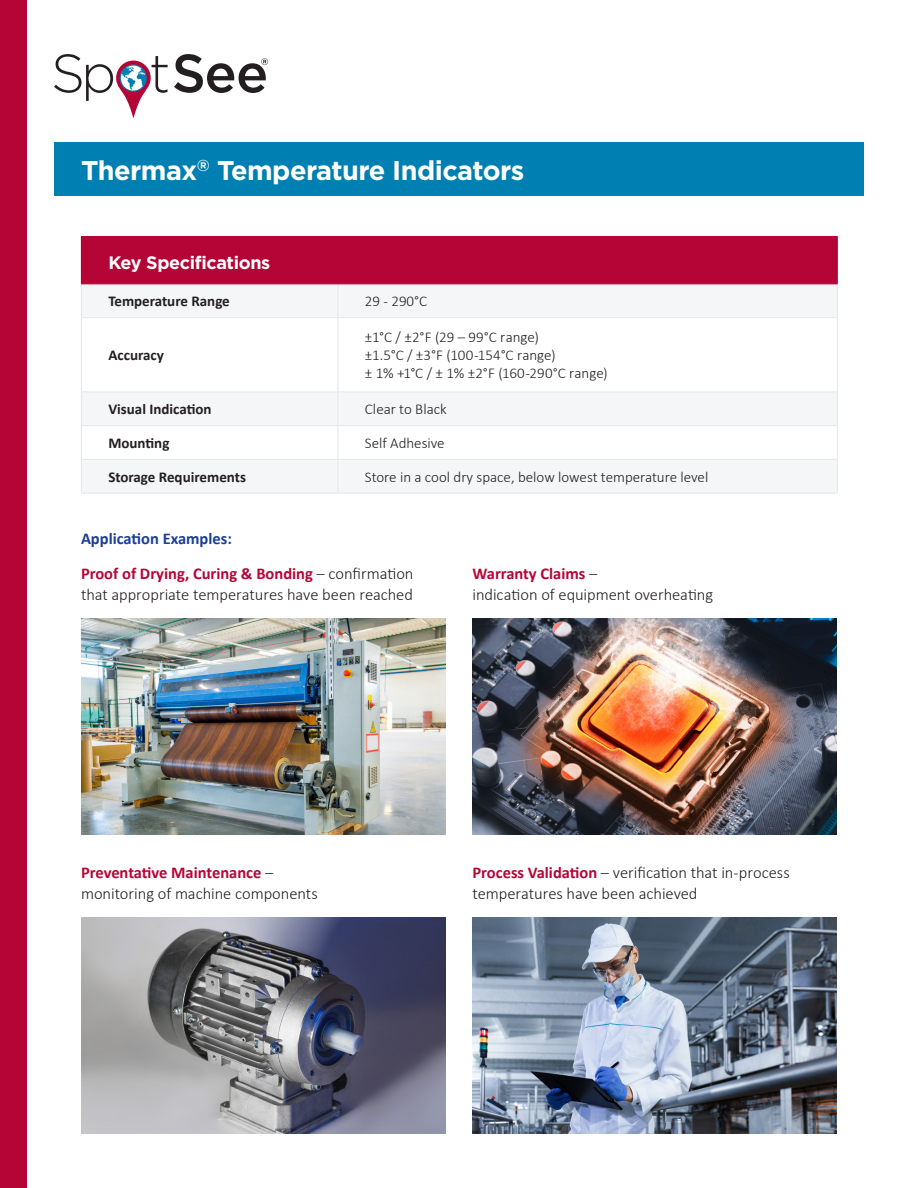
<style>
.page{position:relative;width:918px;height:1188px;background:#fff}
.page>*{position:absolute;margin:0;border:0;box-sizing:border-box;transform-origin:0 0}
.t1{font:700 27px "Gotham";letter-spacing:-.02em;color:#fff}
.t2{font:700 18px "Gotham";letter-spacing:-.02em;color:#fff}
.t3{font:300 16.5px/21px "Calibri";letter-spacing:-.005em;color:#231f20}
.t4{font:700 16.5px "Calibri";color:#b50536}
.t5{font:700 16.5px "Calibri";color:#1b3f94}
.t6{font:300 15px "Calibri";color:#231f20}
.t7{font:700 15px "Calibri";color:#231f20}
.s1{font-weight:700;color:#b50536}
.s2{font-weight:300;color:#231f20}
</style>
<div class="page">
<img style="left:81px;top:619px;width:365px;height:216px">
<img style="left:81px;top:918px;width:365px;height:216px">
<div style="left:81px;top:237px;width:756px;height:47px;background:#b50536"></div>
<div style="left:82px;top:285px;width:755px;height:208px;background:#f5f6f8"></div>
<svg style="left:82px;top:318px;width:755px;height:141px"></svg>
<hr style="left:81px;top:284px;width:1px;height:33px;background:#e6e7e9">
<hr style="left:338px;top:284px;width:1px;height:33px;background:#e6e7e9">
<hr style="left:837px;top:284px;width:1px;height:33px;background:#e6e7e9">
<hr style="left:81px;top:317px;width:257px;height:1px;background:#e6e7e9">
<hr style="left:81px;top:318px;width:1px;height:74px;background:#e6e7e9">
<hr style="left:338px;top:317px;width:500px;height:1px;background:#e6e7e9">
<hr style="left:338px;top:318px;width:1px;height:74px;background:#e6e7e9">
<hr style="left:837px;top:318px;width:1px;height:74px;background:#e6e7e9">
<hr style="left:81px;top:392px;width:257px;height:1px;background:#e6e7e9">
<hr style="left:81px;top:392px;width:1px;height:33px;background:#e6e7e9">
<hr style="left:338px;top:392px;width:500px;height:1px;background:#e6e7e9">
<hr style="left:338px;top:392px;width:1px;height:33px;background:#e6e7e9">
<hr style="left:837px;top:392px;width:1px;height:33px;background:#e6e7e9">
<hr style="left:81px;top:425px;width:257px;height:1px;background:#e6e7e9">
<hr style="left:81px;top:426px;width:1px;height:33px;background:#e6e7e9">
<hr style="left:338px;top:425px;width:500px;height:1px;background:#e6e7e9">
<hr style="left:338px;top:426px;width:1px;height:33px;background:#e6e7e9">
<hr style="left:837px;top:426px;width:1px;height:33px;background:#e6e7e9">
<hr style="left:81px;top:459px;width:257px;height:1px;background:#e6e7e9">
<hr style="left:81px;top:460px;width:1px;height:33px;background:#e6e7e9">
<hr style="left:338px;top:459px;width:500px;height:1px;background:#e6e7e9">
<hr style="left:338px;top:460px;width:1px;height:33px;background:#e6e7e9">
<hr style="left:837px;top:460px;width:1px;height:33px;background:#e6e7e9">
<hr style="left:81px;top:493px;width:257px;height:1px;background:#e6e7e9">
<hr style="left:338px;top:493px;width:500px;height:1px;background:#e6e7e9">
<hr style="left:81px;top:236px;width:257px;height:1px;background:#b50536">
<hr style="left:338px;top:236px;width:500px;height:1px;background:#b50536">
<hr style="left:81px;top:284px;width:257px;height:1px;background:#b50536">
<hr style="left:837px;top:237px;width:1px;height:47px;background:#b50536">
<hr style="left:338px;top:284px;width:500px;height:1px;background:#b50536">
<svg style="left:54px;top:54px;width:114px;height:65px"></svg>
<svg style="left:174px;top:54px;width:94px;height:39px"></svg>
<div style="left:54px;top:142px;width:810px;height:54px;background:#007fb2"></div>
<div style="left:0;top:0;width:27px;height:1188px;background:#b50536"></div>
<img style="left:472px;top:619px;width:365px;height:216px">
<img style="left:472px;top:918px;width:365px;height:216px">
<p class="t1" style="left:81px;top:155px;width:445px">Thermax<sup>®</sup> Temperature Indicators</p>
<p class="t2" style="left:108px;top:252px;width:163px">Key Specifications</p>
<p class="t7" style="left:108px;top:292px;width:123px">Temperature Range</p>
<p class="t6" style="left:365px;top:292px;width:64px">29 - 290°C</p>
<p class="t7" style="left:108px;top:346px;width:57px">Accuracy</p>
<p class="t6" style="left:365px;top:328px;width:176px">±1°C / ±2°F (29 – 99°C range)</p>
<p class="t6" style="left:365px;top:346px;width:192px">±1.5°C / ±3°F (100-154°C range)</p>
<p class="t6" style="left:365px;top:364px;width:244px">± 1% +1°C / ± 1% ±2°F (160-290°C range)</p>
<p class="t7" style="left:108px;top:400px;width:105px">Visual Indication</p>
<p class="t6" style="left:365px;top:400px;width:84px">Clear to Black</p>
<p class="t7" style="left:108px;top:434px;width:63px">Mounting</p>
<p class="t6" style="left:365px;top:434px;width:81px">Self Adhesive</p>
<p class="t7" style="left:108px;top:467px;width:139px">Storage Requirements</p>
<p class="t6" style="left:365px;top:468px;width:345px">Store in a cool dry space, below lowest temperature level</p>
<p class="t5" style="left:81px;top:528px;width:153px">Application Examples:</p>
<p class="t3" style="left:81px;top:562px;width:334px"><span class="s1">Proof of Drying, Curing &amp; Bonding</span> – confirmation that appropriate temperatures have been reached</p>
<p class="t3" style="left:472px;top:562px;width:242px"><span class="s1">Warranty Claims</span> –<br>indication of equipment overheating</p>
<p class="t4" style="left:81px;top:862px;width:194px">Preventative Maintenance <span class="s2">–</span></p>
<p class="t3" style="left:81px;top:883px;width:238px">monitoring of machine components</p>
<p class="t3" style="left:472px;top:862px;width:319px"><span class="s1">Process Validation</span> – verification that in-process temperatures have been achieved</p>
</div>
